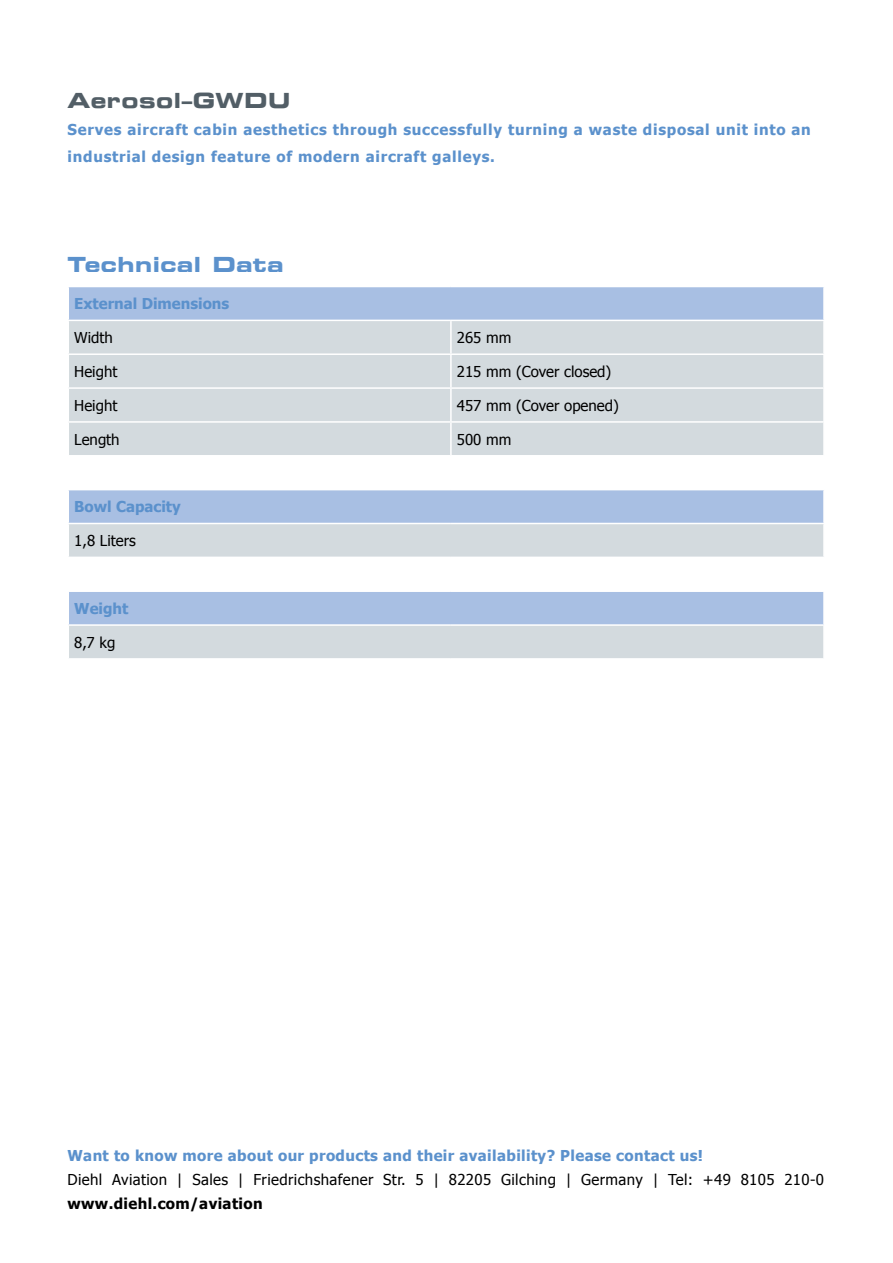
<style>
.page{position:relative;width:893px;height:1263px;background:#fff}
.page>*{position:absolute;margin:0;border:0;box-sizing:border-box;transform-origin:0 0}
.t1{font:21px "Eurostile Bold Extended Two";letter-spacing:.025em;color:#5b91cc}
.t2{font:21px "Eurostile Bold Extended Two";letter-spacing:.025em;color:#525e66}
.t3{font:15px "Tahoma";letter-spacing:.01em;color:#000}
.t4{font:700 15px/27px "Tahoma";letter-spacing:.05em;color:#5b91cc}
.t5{font:700 15px "Tahoma";letter-spacing:.025em;color:#5b91cc}
.t6{font:700 15px "Tahoma";color:#5b91cc}
.t7{font:700 15px "Tahoma";letter-spacing:.025em;color:#000}
</style>
<div class="page">
<div style="left:69px;top:287px;width:754px;height:33px;background:#a8bfe3"></div>
<svg style="left:69px;top:321px;width:754px;height:337px;background:#cbd5de"></svg>
<svg style="left:69px;top:456px;width:754px;height:134px"></svg>
<hr style="left:450px;top:321px;width:2px;height:32px;background:#fff">
<hr style="left:68px;top:353px;width:383px;height:2px;background:#fff">
<hr style="left:451px;top:353px;width:374px;height:2px;background:#fff">
<hr style="left:450px;top:355px;width:2px;height:32px;background:#fff">
<hr style="left:68px;top:387px;width:383px;height:2px;background:#fff">
<hr style="left:451px;top:387px;width:374px;height:2px;background:#fff">
<hr style="left:450px;top:389px;width:2px;height:32px;background:#fff">
<hr style="left:68px;top:421px;width:383px;height:2px;background:#fff">
<hr style="left:451px;top:421px;width:374px;height:2px;background:#fff">
<hr style="left:450px;top:423px;width:2px;height:32px;background:#fff">
<hr style="left:450px;top:456px;width:2px;height:33px;background:#fff">
<hr style="left:68px;top:455px;width:383px;height:1px;background:#fff">
<hr style="left:451px;top:455px;width:374px;height:1px;background:#fff">
<hr style="left:68px;top:557px;width:383px;height:1px;background:#fff">
<hr style="left:451px;top:557px;width:374px;height:1px;background:#fff">
<hr style="left:68px;top:489px;width:383px;height:1px;background:#fff">
<hr style="left:451px;top:489px;width:374px;height:1px;background:#fff">
<hr style="left:68px;top:523px;width:383px;height:1px;background:#fff">
<hr style="left:451px;top:523px;width:374px;height:1px;background:#fff">
<hr style="left:68px;top:590px;width:383px;height:2px;background:#fff">
<hr style="left:451px;top:590px;width:374px;height:2px;background:#fff">
<hr style="left:68px;top:624px;width:383px;height:2px;background:#fff">
<hr style="left:451px;top:624px;width:374px;height:2px;background:#fff">
<p class="t2" style="left:68px;top:86px;width:224px">Aerosol–GWDU</p>
<p class="t4" style="left:68px;top:115px;width:745px">Serves aircraft cabin aesthetics through successfully turning a waste disposal unit into an industrial design feature of modern aircraft galleys.</p>
<h1 class="t1" style="left:68px;top:249px;width:217px">Technical Data</h1>
<p class="t6" style="left:74px;top:293px;width:156px">External Dimensions</p>
<p class="t3" style="left:74px;top:327px;width:40px">Width</p>
<p class="t3" style="left:457px;top:327px;width:56px">265 mm</p>
<p class="t3" style="left:74px;top:361px;width:45px">Height</p>
<p class="t3" style="left:457px;top:361px;width:156px">215 mm (Cover closed)</p>
<p class="t3" style="left:74px;top:395px;width:45px">Height</p>
<p class="t3" style="left:457px;top:395px;width:163px">457 mm (Cover opened)</p>
<p class="t3" style="left:74px;top:429px;width:47px">Length</p>
<p class="t3" style="left:457px;top:429px;width:56px">500 mm</p>
<p class="t6" style="left:74px;top:496px;width:108px">Bowl Capacity</p>
<p class="t3" style="left:74px;top:531px;width:63px">1,8 Liters</p>
<p class="t4" style="left:74px;top:594px;width:56px">Weight</p>
<p class="t3" style="left:74px;top:632px;width:43px">8,7 kg</p>
<p class="t5" style="left:68px;top:1145px;width:637px">Want to know more about our products and their availability? Please contact us!</p>
<p class="t3" style="left:68px;top:1169px;width:758px">Diehl Aviation | Sales | Friedrichshafener Str. 5 | 82205 Gilching | Germany | Tel: +49 8105 210-0</p>
<p class="t7" style="left:68px;top:1193px;width:197px">www.diehl.com/aviation</p>
</div>
